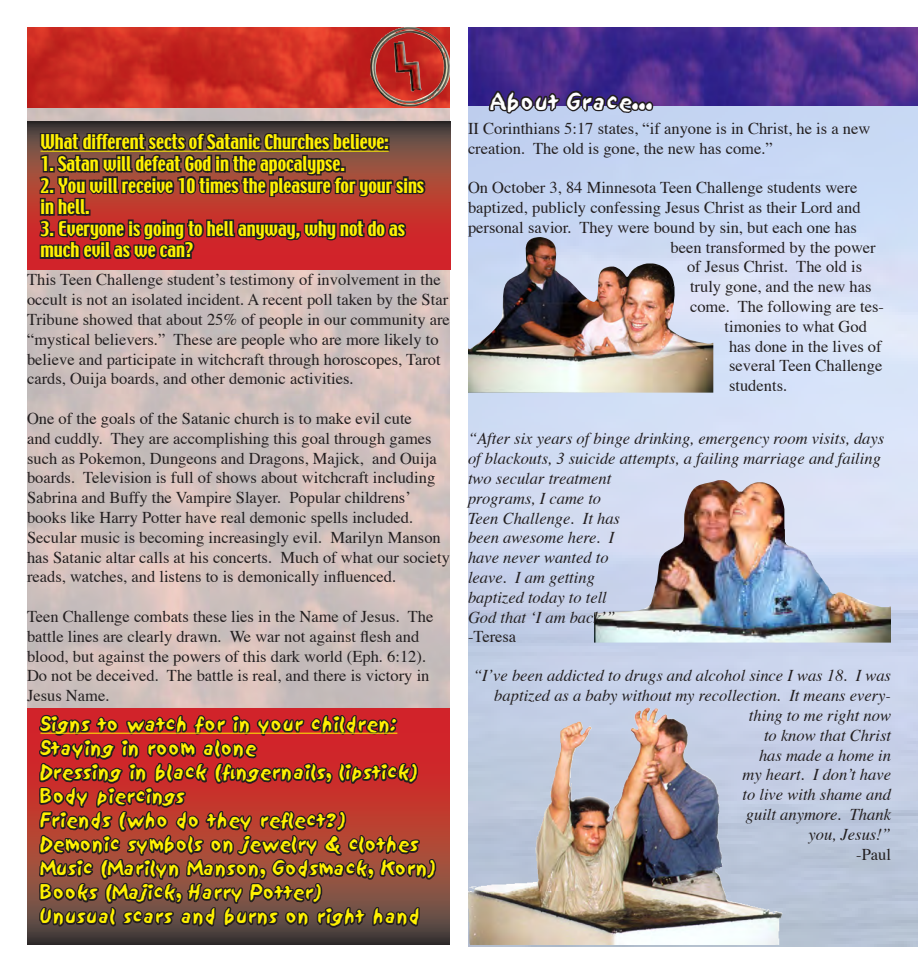
<style>
.page{position:relative;width:918px;height:972px;background:#fff}
.page>*{position:absolute;margin:0;border:0;box-sizing:border-box;transform-origin:0 0}
.t1{font:21px "Sand";color:#fff}
.t2{font:18px/24px "Sand";color:#fff101}
.t3{font:18px/21.6px "Techno";color:#fff101}
.t4{font:16.5px/19.8px "Times";color:#231f20}
.t5{font:italic 16.5px/19.8px "Times";color:#231f20;text-align:right}
.s1{font-style:normal}
</style>
<div class="page">
<img style="left:27px;top:108px;width:423px;height:600px">
<img style="left:27px;top:27px;width:423px;height:81px">
<img style="left:370px;top:27px;width:80px;height:79px">
<img style="left:468px;top:27px;width:450px;height:79px">
<img style="left:468px;top:708px;width:314px;height:237px">
<svg style="left:27px;top:708px;width:423px;height:237px;background:#a83b34"></svg>
<svg style="left:36px;top:676px;width:403px;height:269px;background:#85423e"></svg>
<svg style="left:27px;top:122px;width:423px;height:148px;background:#b83130"></svg>
<svg style="left:37px;top:83px;width:391px;height:179px;background:#843b35"></svg>
<svg style="left:487px;top:71px;width:168px;height:63px;background:#7069a1"></svg>
<img style="left:594px;top:480px;width:297px;height:163px">
<img style="left:468px;top:237px;width:245px;height:156px">
<p class="t3" style="left:40px;top:132px;width:350px">What different sects of Satanic Churches believe:</p>
<p class="t3" style="left:40px;top:154px;width:306px">1. Satan will defeat God in the apocalypse.</p>
<p class="t3" style="left:40px;top:175px;width:385px">2. You will receive 10 times the pleasure for your sins in hell.</p>
<p class="t3" style="left:40px;top:219px;width:366px">3. Everyone is going to hell anyway, why not do as much evil as we can?</p>
<p class="t4" style="left:27px;top:271px;width:424px">This Teen Challenge student’s testimony of involvement in the occult is not an isolated incident. A recent poll taken by the Star Tribune showed that about 25% of people in our community are “mystical believers.” These are people who are more likely to believe and participate in witchcraft through horoscopes, Tarot cards, Ouija boards, and other demonic activities.</p>
<p class="t4" style="left:27px;top:410px;width:424px">One of the goals of the Satanic church is to make evil cute<br>and cuddly. They are accomplishing this goal through games such as Pokemon, Dungeons and Dragons, Majick, and Ouija boards. Television is full of shows about witchcraft including Sabrina and Buffy the Vampire Slayer. Popular childrens’ books like Harry Potter have real demonic spells included.<br>Secular music is becoming increasingly evil. Marilyn Manson has Satanic altar calls at his concerts. Much of what our society reads, watches, and listens to is demonically influenced.</p>
<p class="t4" style="left:27px;top:608px;width:408px">Teen Challenge combats these lies in the Name of Jesus. The battle lines are clearly drawn. We war not against flesh and blood, but against the powers of this dark world (Eph. 6:12).<br>Do not be deceived. The battle is real, and there is victory in Jesus Name.</p>
<p class="t2" style="left:40px;top:713px;width:396px">Signs to watch for in your children:<br>Staying in room alone<br>Dressing in black (fingernails, lipstick)<br>Body piercings<br>Friends (who do they reflect?)<br>Demonic symbols on jewelry &amp; clothes<br>Music (Marilyn Manson, Godsmack, Korn)<br>Books (Majick, Harry Potter)<br>Unusual scars and burns on right hand</p>
<p class="t1" style="left:492px;top:90px;width:163px">About Grace...</p>
<p class="t4" style="left:468px;top:119px;width:404px">II Corinthians 5:17 states, “if anyone is in Christ, he is a new creation. The old is gone, the new has come.”</p>
<p class="t4" style="left:468px;top:179px;width:391px">On October 3, 84 Minnesota Teen Challenge students were</p>
<p class="t4" style="left:468px;top:199px;width:394px">baptized, publicly confessing Jesus Christ as their Lord and</p>
<p class="t4" style="left:468px;top:218px;width:390px">personal savior. They were bound by sin, but each one has</p>
<p class="t4" style="left:671px;top:238px;width:207px">been transformed by the power</p>
<p class="t4" style="left:687px;top:258px;width:177px">of Jesus Christ. The old is</p>
<p class="t4" style="left:690px;top:278px;width:183px">truly gone, and the new has</p>
<p class="t4" style="left:690px;top:298px;width:195px">come. The following are tes-</p>
<p class="t4" style="left:725px;top:317px;width:144px">timonies to what God</p>
<p class="t4" style="left:729px;top:337px;width:154px">has done in the lives of</p>
<p class="t4" style="left:729px;top:357px;width:155px">several Teen Challenge</p>
<p class="t4" style="left:729px;top:377px;width:60px">students.</p>
<p class="t5" style="left:468px;top:430px;width:418px;text-align:left">“After six years of binge drinking, emergency room visits, days of blackouts, 3 suicide attempts, a failing marriage and failing two secular treatment<br>programs, I came to<br>Teen Challenge. It has<br>been awesome here. I<br>have never wanted to<br>leave. I am getting<br>baptized today to tell<br>God that ‘I am back’”<br><span class="s1">-Teresa</span></p>
<p class="t5" style="left:473px;top:667px;width:419px">“I’ve been addicted to drugs and alcohol since I was 18. I was baptized as a baby without my recollection. It means every&shy;thing to me right now<br>to know that Christ<br>has made a home in<br>my heart. I don’t have<br>to live with shame and<br>guilt anymore. Thank<br>you, Jesus!”<br><span class="s1">-Paul</span></p>
</div>
